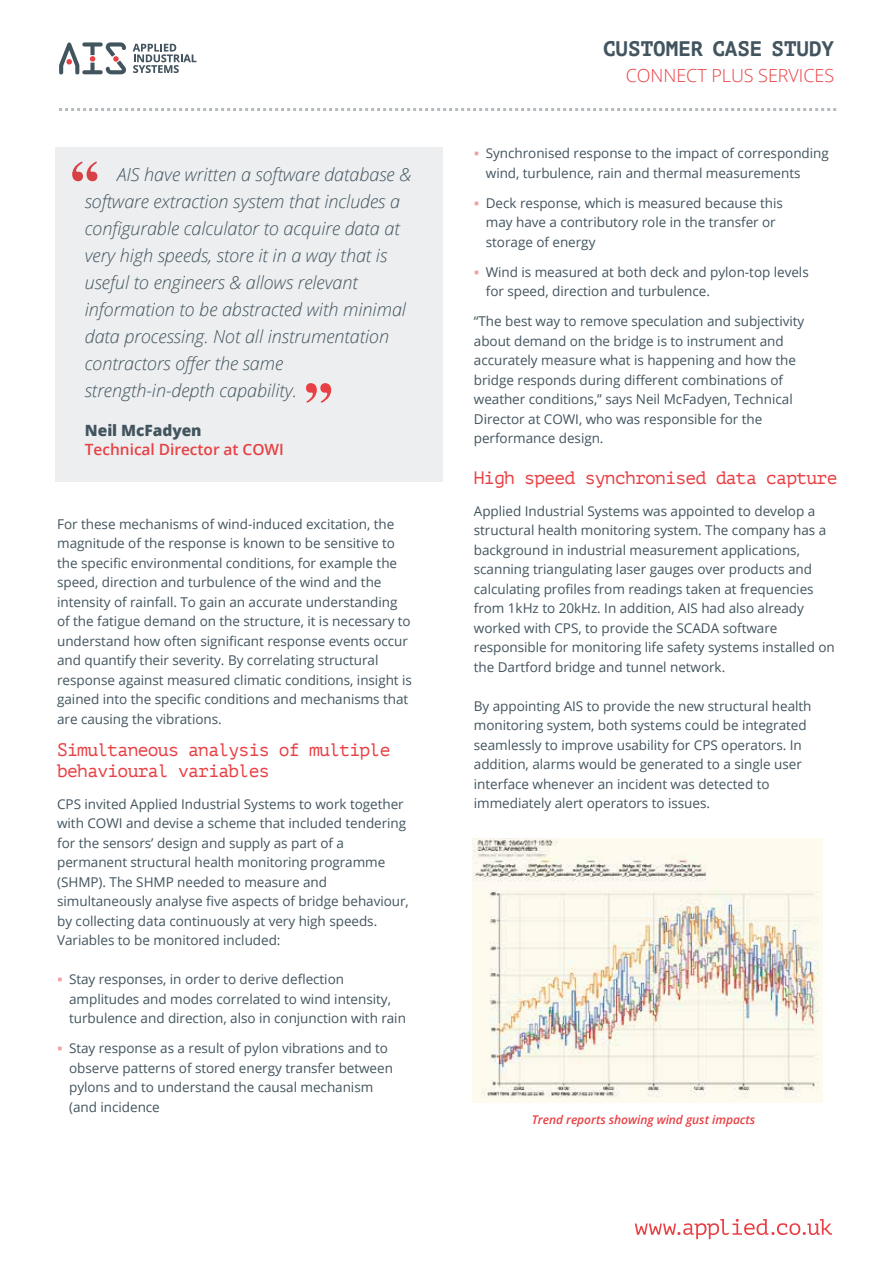
<style>
.page{position:relative;width:893px;height:1263px;background:#fff}
.page>*{position:absolute;margin:0;border:0;box-sizing:border-box;transform-origin:0 0}
.t1{font:700 21px "PT Mono";letter-spacing:-.005em;color:#42545e}
.t2{font:italic 300 18px/27px "Open Sans";letter-spacing:-.005em;color:#42545e}
.t3{font:18px/21.6px "PT Mono";letter-spacing:-.04em;color:#e84044}
.t4{font:300 18px "Open Sans";letter-spacing:-.005em;color:#e84044}
.t5{font:600 15.45px "Open Sans";letter-spacing:-.005em;color:#e84044}
.t6{font:800 15.45px "Open Sans";letter-spacing:-.005em;color:#42545e}
.t7{font:13.5px/19.5px "Open Sans";letter-spacing:-.005em;color:#42545e}
.t8{font:italic 600 12px "Open Sans";letter-spacing:-.005em;color:#e84044}
.s1{color:rgb(232 64 68/.5)}
</style>
<div class="page">
<div style="left:82px;top:42px;width:21px;height:5px;background:#42545e;border-radius:2px"></div>
<svg style="left:82px;top:70px;width:21px;height:4px"></svg>
<svg style="left:106px;top:42px;width:20px;height:32px"></svg>
<svg style="left:90px;top:56px;width:5px;height:6px"></svg>
<svg style="left:59px;top:43px;width:20px;height:31px"></svg>
<svg style="left:133px;top:44px;width:63px;height:29px"></svg>
<svg style="left:59px;top:108px;width:778px;height:3px"></svg>
<div style="left:55px;top:148px;width:388px;height:334px;background:#eceeef"></div>
<svg style="left:306px;top:383px;width:25px;height:20px"></svg>
<svg style="left:635px;top:1219px;width:197px;height:20px"></svg>
<img style="left:473px;top:838px;width:350px;height:264px">
<p class="t2" style="left:85px;top:160px;width:328px;text-indent:32px">AIS have written a software database &amp; software extraction system that includes a configurable calculator to acquire data at very high speeds, store it in a way that is useful to engineers &amp; allows relevant information to be abstracted with minimal data processing. Not all instrumentation contractors offer the same strength-in-depth capability.</p>
<p class="t6" style="left:85px;top:419px;width:118px">Neil McFadyen</p>
<p class="t5" style="left:85px;top:439px;width:200px">Technical Director at COWI</p>
<p class="t7" style="left:57px;top:514px;width:356px">For these mechanisms of wind-induced excitation, the magnitude of the response is known to be sensitive to the specific environmental conditions, for example the speed, direction and turbulence of the wind and the intensity of rainfall. To gain an accurate understanding of the fatigue demand on the structure, it is necessary to understand how often significant response events occur and quantify their severity. By correlating structural response against measured climatic conditions, insight is gained into the specific conditions and mechanisms that are causing the vibrations.</p>
<h2 class="t3" style="left:57px;top:739px;width:335px">Simultaneous analysis of multiple behavioural variables</h2>
<p class="t7" style="left:57px;top:794px;width:353px">CPS invited Applied Industrial Systems to work together with COWI and devise a scheme that included tendering for the sensors’ design and supply as part of a permanent structural health monitoring programme (SHMP). The SHMP needed to measure and simultaneously analyse five aspects of bridge behaviour, by collecting data continuously at very high speeds.<br>Variables to be monitored included:</p>
<p class="t7" style="left:69px;top:969px;width:338px;text-indent:-12px"><span class="s1">▪</span> Stay responses, in order to derive deflection amplitudes and modes correlated to wind intensity, turbulence and direction, also in conjunction with rain</p>
<p class="t7" style="left:69px;top:1038px;width:325px;text-indent:-12px"><span class="s1">▪</span> Stay response as a result of pylon vibrations and to observe patterns of stored energy transfer between pylons and to understand the causal mechanism (and incidence</p>
<h1 class="t1" style="left:603px;top:36px;width:233px">CUSTOMER CASE STUDY</h1>
<h2 class="t4" style="left:626px;top:63px;width:210px">CONNECT PLUS SERVICES</h2>
<p class="t7" style="left:486px;top:143px;width:344px;text-indent:-12px"><span class="s1">▪</span> Synchronised response to the impact of corresponding wind, turbulence, rain and thermal measurements</p>
<p class="t7" style="left:486px;top:193px;width:299px;text-indent:-12px"><span class="s1">▪</span> Deck response, which is measured because this may have a contributory role in the transfer or storage of energy</p>
<p class="t7" style="left:486px;top:262px;width:324px;text-indent:-12px"><span class="s1">▪</span> Wind is measured at both deck and pylon-top levels for speed, direction and turbulence.</p>
<p class="t7" style="left:474px;top:311px;width:332px">“The best way to remove speculation and subjectivity about demand on the bridge is to instrument and accurately measure what is happening and how the bridge responds during different combinations of weather conditions,” says Neil McFadyen, Technical Director at COWI, who was responsible for the performance design.</p>
<h2 class="t3" style="left:474px;top:467px;width:365px">High speed synchronised data capture</h2>
<p class="t7" style="left:474px;top:501px;width:362px">Applied Industrial Systems was appointed to develop a structural health monitoring system. The company has a background in industrial measurement applications, scanning triangulating laser gauges over products and calculating profiles from readings taken at frequencies from 1kHz to 20kHz. In addition, AIS had also already worked with CPS, to provide the SCADA software responsible for monitoring life safety systems installed on the Dartford bridge and tunnel network.</p>
<p class="t7" style="left:474px;top:696px;width:339px">By appointing AIS to provide the new structural health monitoring system, both systems could be integrated seamlessly to improve usability for CPS operators. In addition, alarms would be generated to a single user interface whenever an incident was detected to immediately alert operators to issues.</p>
<p class="t8" style="left:532px;top:1111px;width:225px">Trend reports showing wind gust impacts</p>
</div>
